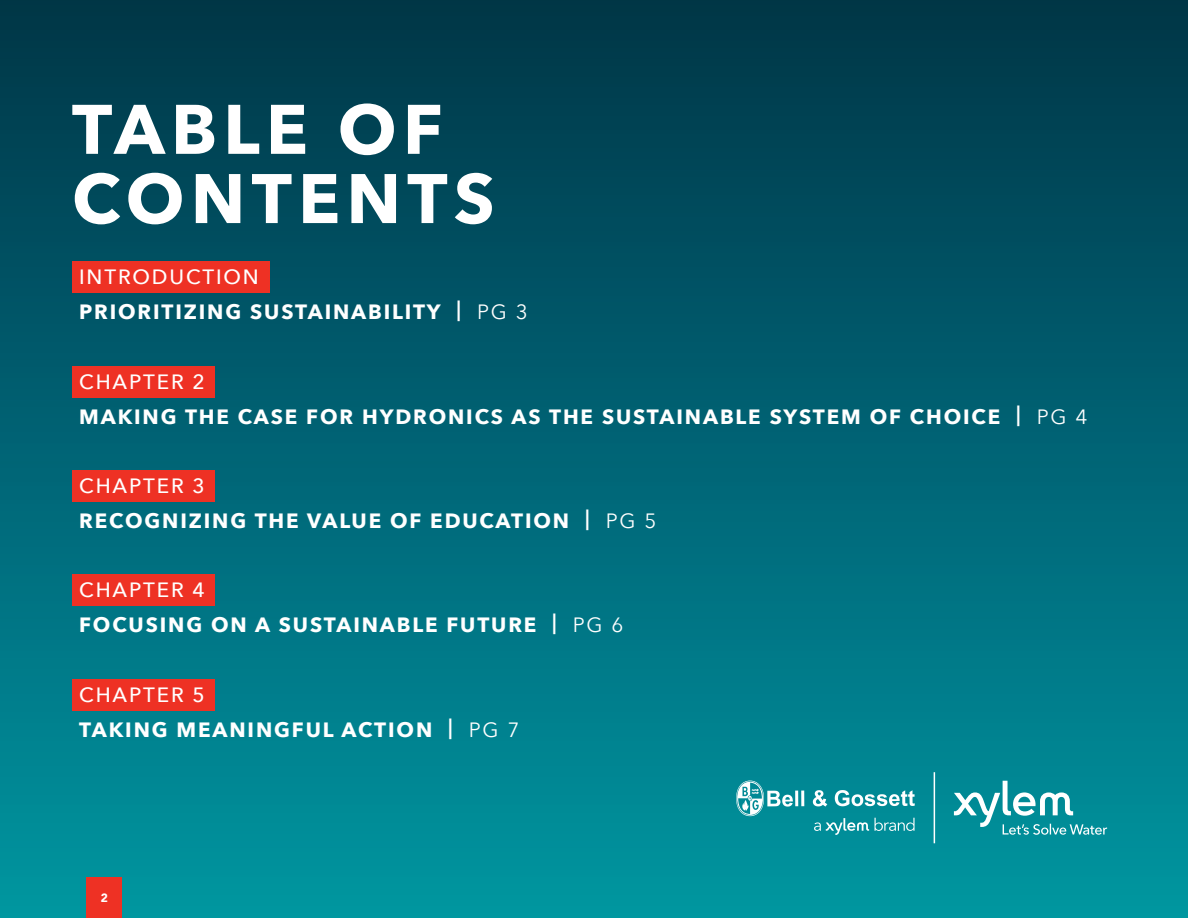
<style>
.page{position:relative;width:1188px;height:918px;background:#fff}
.page>*{position:absolute;margin:0;border:0;box-sizing:border-box;transform-origin:0 0}
.t1{font:700 69.3px/69.3px "Avenir Next";letter-spacing:.09em;color:#fff}
.t2{font:700 20.7px/34.8px "Avenir Next";letter-spacing:.09em;color:#fff}
.t3{font:900 12px "Avenir";color:#fff}
.s1{font-weight:500}
.s2{font-weight:600}
.s3{font-weight:400}
</style>
<div class="page">
<div style="left:0;top:0;width:1188px;height:918px;background:linear-gradient(to bottom,#003548,#0095a2)"></div>
<div style="left:72px;top:261px;width:197px;height:32px;background:#ee3124"></div>
<div style="left:72px;top:574px;width:142px;height:32px;background:#ee3124"></div>
<div style="left:72px;top:470px;width:142px;height:32px;background:#ee3124"></div>
<div style="left:72px;top:366px;width:142px;height:31px;background:#ee3124"></div>
<div style="left:72px;top:679px;width:142px;height:31px;background:#ee3124"></div>
<div style="left:86px;top:878px;width:36px;height:40px;background:#ee3124"></div>
<svg style="left:813px;top:790px;width:14px;height:16px"></svg>
<svg style="left:736px;top:781px;width:68px;height:35px"></svg>
<svg style="left:835px;top:790px;width:80px;height:16px"></svg>
<svg style="left:875px;top:818px;width:40px;height:13px"></svg>
<svg style="left:814px;top:818px;width:55px;height:17px"></svg>
<svg style="left:954px;top:781px;width:153px;height:54px;background:#35a2ab"></svg>
<hr style="left:934px;top:772px;width:1px;height:71px;background:#fff">
<h1 class="t1" style="left:72px;top:94px;width:424px">TABLE OF<br>CONTENTS</h1>
<p class="t2" style="left:79px;top:259px;width:450px"><span class="s1">INTRODUCTION<br></span>PRIORITIZING SUSTAINABILITY <span class="s2">|</span> <span class="s3">PG 3</span></p>
<p class="t2" style="left:79px;top:364px;width:1010px"><span class="s1">CHAPTER 2<br></span>MAKING THE CASE FOR HYDRONICS AS THE SUSTAINABLE SYSTEM OF CHOICE <span class="s2">|</span> <span class="s3">PG 4</span></p>
<p class="t2" style="left:79px;top:468px;width:579px"><span class="s1">CHAPTER 3<br></span>RECOGNIZING THE VALUE OF EDUCATION <span class="s2">|</span> <span class="s3">PG 5</span></p>
<p class="t2" style="left:79px;top:573px;width:546px"><span class="s1">CHAPTER 4<br></span>FOCUSING ON A SUSTAINABLE FUTURE <span class="s2">|</span> <span class="s3">PG 6</span></p>
<p class="t2" style="left:79px;top:677px;width:442px"><span class="s1">CHAPTER 5<br></span>TAKING MEANINGFUL ACTION <span class="s2">|</span> <span class="s3">PG 7</span></p>
<p class="t3" style="left:101px;top:887px;width:9px">2</p>
</div>
